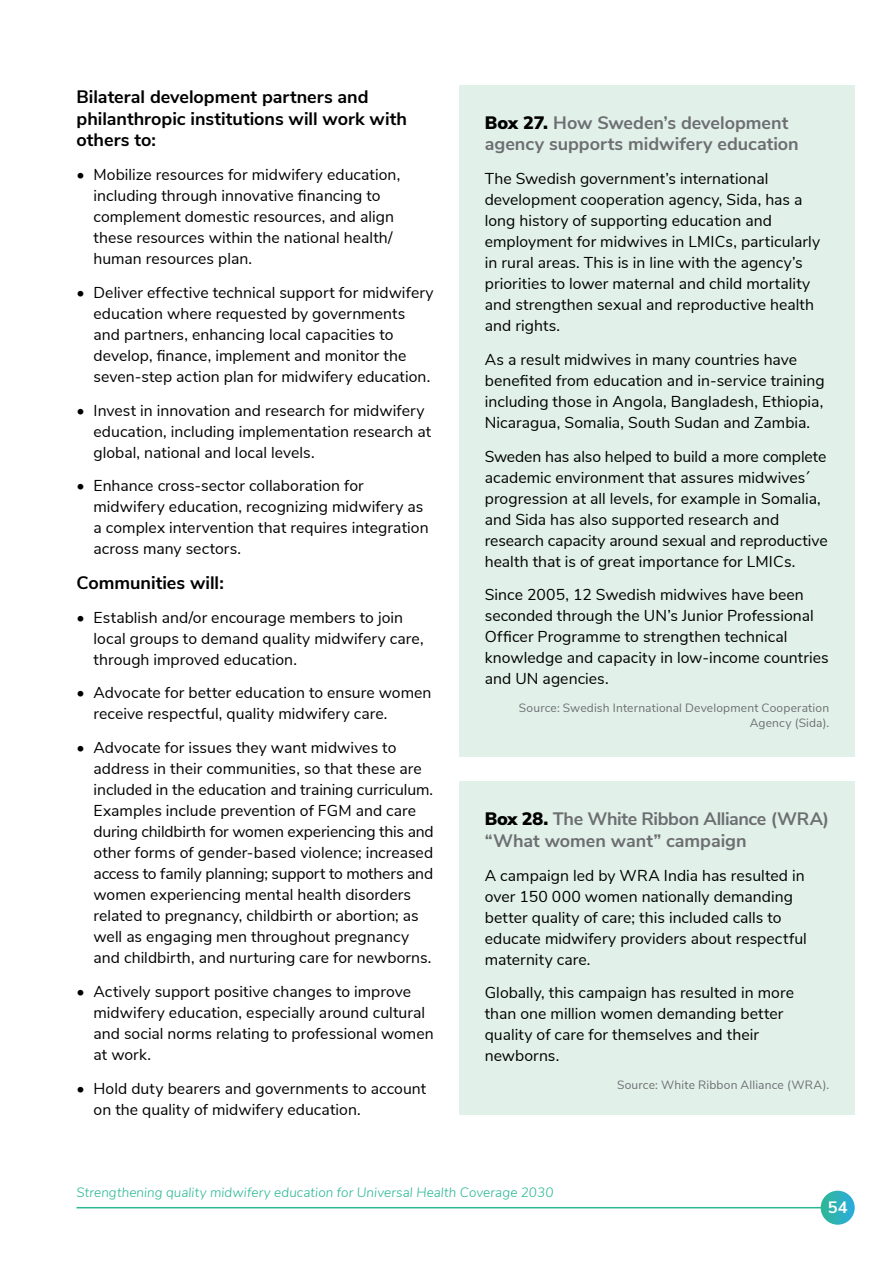
<style>
.page{position:relative;width:893px;height:1263px;background:#fff}
.page>*{position:absolute;margin:0;border:0;box-sizing:border-box;transform-origin:0 0}
.t1{font:700 18px/21.6px "Nunito Sans";color:#6d6e71}
.t2{font:700 18px/21.6px "Nunito Sans";color:#000}
.t3{font:700 16.5px "Nunito Sans";color:#fff}
.t4{font:15.75px/21px "Nunito Sans";letter-spacing:.005em;color:#000}
.t5{font:italic 300 13.5px "Nunito Sans";letter-spacing:.005em;color:#2ab893}
.t6{font:12px/15px "Nunito Sans";letter-spacing:.015em;color:#6d6e71;text-align:right}
.s1{font-weight:900;color:#000}
</style>
<div class="page">
<hr style="left:77px;top:1207px;width:748px;height:1px;background:#2ab893">
<svg style="left:821px;top:1191px;width:34px;height:34px"></svg>
<div style="left:459px;top:782px;width:396px;height:333px;background:#e1f1ea"></div>
<div style="left:459px;top:85px;width:396px;height:97px;background:#e1f1ea"></div>
<div style="left:459px;top:143px;width:396px;height:219px;background:#e1f1ea"></div>
<div style="left:459px;top:323px;width:396px;height:136px;background:#e1f1ea"></div>
<div style="left:459px;top:420px;width:396px;height:178px;background:#e1f1ea"></div>
<div style="left:459px;top:559px;width:396px;height:156px;background:#e1f1ea"></div>
<div style="left:459px;top:674px;width:396px;height:83px;background:#e1f1ea"></div>
<p class="t2" style="left:77px;top:85px;width:332px">Bilateral development partners and philanthropic institutions will work with others to:</p>
<p class="t4" style="left:94px;top:163px;width:308px;text-indent:-17px">• Mobilize resources for midwifery education, including through innovative financing to complement domestic resources, and align these resources within the national health/ human resources plan.</p>
<p class="t4" style="left:94px;top:281px;width:342px;text-indent:-17px">• Deliver effective technical support for midwifery education where requested by governments and partners, enhancing local capacities to develop, finance, implement and monitor the seven-step action plan for midwifery education.</p>
<p class="t4" style="left:94px;top:399px;width:339px;text-indent:-17px">• Invest in innovation and research for midwifery education, including implementation research at global, national and local levels.</p>
<p class="t4" style="left:94px;top:474px;width:337px;text-indent:-17px">• Enhance cross-sector collaboration for midwifery education, recognizing midwifery as a complex intervention that requires integration across many sectors.</p>
<p class="t2" style="left:77px;top:571px;width:149px">Communities will:</p>
<p class="t4" style="left:94px;top:606px;width:332px;text-indent:-17px">• Establish and/or encourage members to join local groups to demand quality midwifery care, through improved education.</p>
<p class="t4" style="left:94px;top:681px;width:339px;text-indent:-17px">• Advocate for better education to ensure women receive respectful, quality midwifery care.</p>
<p class="t4" style="left:94px;top:736px;width:342px;text-indent:-17px">• Advocate for issues they want midwives to address in their communities, so that these are included in the education and training curriculum.<br>Examples include prevention of FGM and care during childbirth for women experiencing this and other forms of gender-based violence; increased access to family planning; support to mothers and women experiencing mental health disorders related to pregnancy, childbirth or abortion; as well as engaging men throughout pregnancy and childbirth, and nurturing care for newborns.</p>
<p class="t4" style="left:94px;top:980px;width:342px;text-indent:-17px">• Actively support positive changes to improve midwifery education, especially around cultural and social norms relating to professional women at work.</p>
<p class="t4" style="left:94px;top:1077px;width:334px;text-indent:-17px">• Hold duty bearers and governments to account on the quality of midwifery education.</p>
<p class="t1" style="left:485px;top:111px;width:316px"><span class="s1">Box 27.</span> How Sweden’s development agency supports midwifery education</p>
<p class="t4" style="left:485px;top:167px;width:337px">The Swedish government’s international development cooperation agency, Sida, has a long history of supporting education and employment for midwives in LMICs, particularly in rural areas. This is in line with the agency’s priorities to lower maternal and child mortality and strengthen sexual and reproductive health and rights.</p>
<p class="t4" style="left:485px;top:348px;width:341px">As a result midwives in many countries have benefited from education and in-service training including those in Angola, Bangladesh, Ethiopia, Nicaragua, Somalia, South Sudan and Zambia.</p>
<p class="t4" style="left:485px;top:445px;width:344px">Sweden has also helped to build a more complete academic environment that assures midwives´ progression at all levels, for example in Somalia, and Sida has also supported research and research capacity around sexual and reproductive health that is of great importance for LMICs.</p>
<p class="t4" style="left:485px;top:583px;width:346px">Since 2005, 12 Swedish midwives have been seconded through the UN’s Junior Professional Officer Programme to strengthen technical knowledge and capacity in low-income countries and UN agencies.</p>
<p class="t6" style="left:519px;top:700px;width:312px">Source: Swedish International Development Cooperation<br>Agency (Sida).</p>
<p class="t1" style="left:485px;top:807px;width:346px"><span class="s1">Box 28.</span> The White Ribbon Alliance (WRA) “What women want” campaign</p>
<p class="t4" style="left:485px;top:864px;width:324px">A campaign led by WRA India has resulted in over 150 000 women nationally demanding better quality of care; this included calls to educate midwifery providers about respectful maternity care.</p>
<p class="t4" style="left:485px;top:981px;width:311px">Globally, this campaign has resulted in more than one million women demanding better quality of care for themselves and their newborns.</p>
<p class="t6" style="left:617px;top:1077px;width:214px">Source: White Ribbon Alliance (WRA).</p>
<p class="t5" style="left:77px;top:1182px;width:478px">Strengthening quality midwifery education for Universal Health Coverage 2030</p>
<p class="t3" style="left:828px;top:1195px;width:22px">54</p>
</div>
